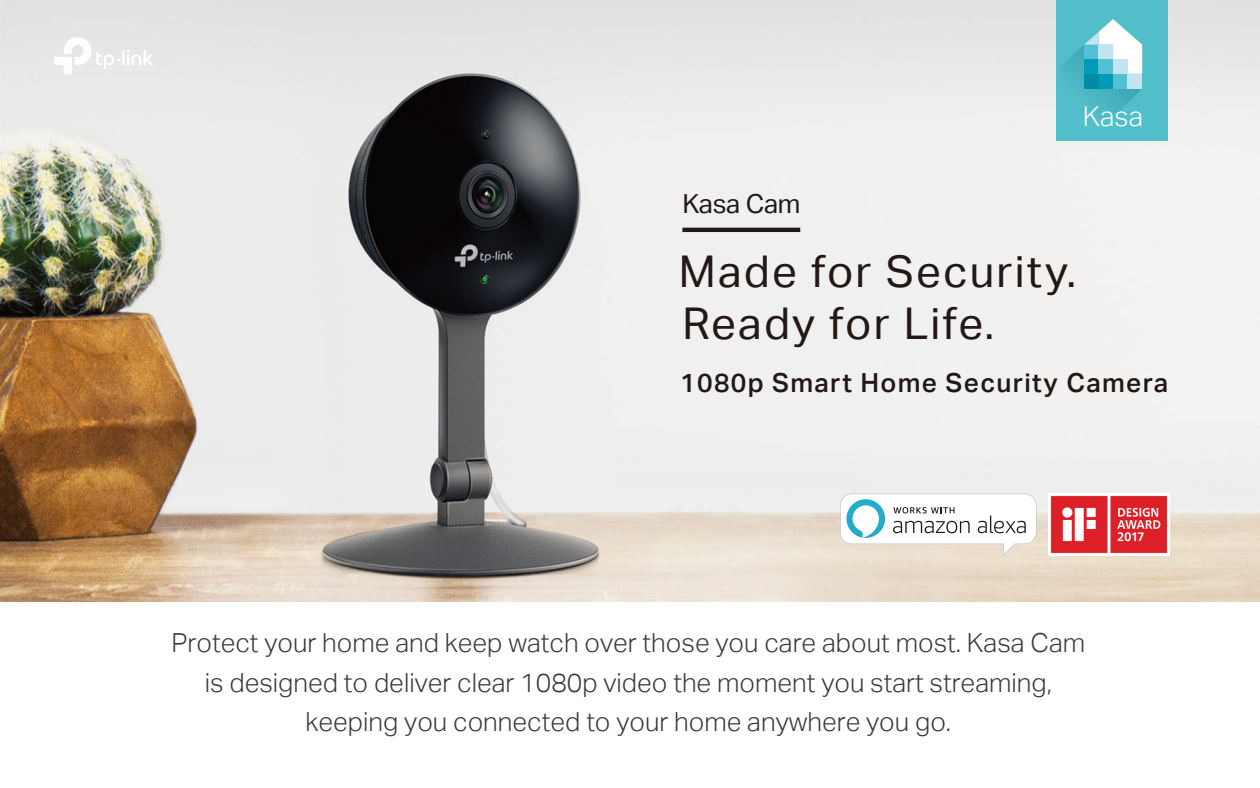
<style>
.page{position:relative;width:1260px;height:788px;background:#fff}
.page>*{position:absolute;margin:0;border:0;box-sizing:border-box;transform-origin:0 0}
.t1{font:43.75px/51.8px "TP Link Aktiv Regular";letter-spacing:.05em;color:#221815}
.t2{font:27.39px "TP Link Aktiv Light";color:#fff}
.t3{font:26.25px/39.4px "TP Link Aktiv Light";color:#3e3a39;text-align:center}
.t4{font:26.25px "TP Link Aktiv Medium";letter-spacing:.05em;color:#221815}
.t5{font:26.25px "TP Link Aktiv Regular";letter-spacing:-.01em;color:#221815}
</style>
<div class="page">
<img style="left:0;top:0;width:1260px;height:601px">
<svg style="left:54px;top:37px;width:99px;height:37px"></svg>
<hr style="left:682px;top:228px;width:118px;height:4px;background:#221815">
<div style="left:1057px;top:0;width:111px;height:140px;background:#52bec9"></div>
<svg style="left:1066px;top:19px;width:76px;height:91px"></svg>
<div style="left:1084px;top:74px;width:15px;height:14px;background:#008ca8"></div>
<img style="left:1049px;top:493px;width:120px;height:62px">
<svg style="left:840px;top:493px;width:196px;height:62px"></svg>
<p class="t5" style="left:682px;top:189px;width:120px">Kasa Cam</p>
<p class="t2" style="left:1083px;top:100px;width:62px">Kasa</p>
<h1 class="t1" style="left:679px;top:246px;width:399px">Made for Security.<br>Ready for Life.</h1>
<p class="t4" style="left:680px;top:368px;width:489px">1080p Smart Home Security Camera</p>
<p class="t3" style="left:171px;top:623px;width:915px">Protect your home and keep watch over those you care about most. Kasa Cam is designed to deliver clear 1080p video the moment you start streaming, keeping you connected to your home anywhere you go.</p>
</div>
